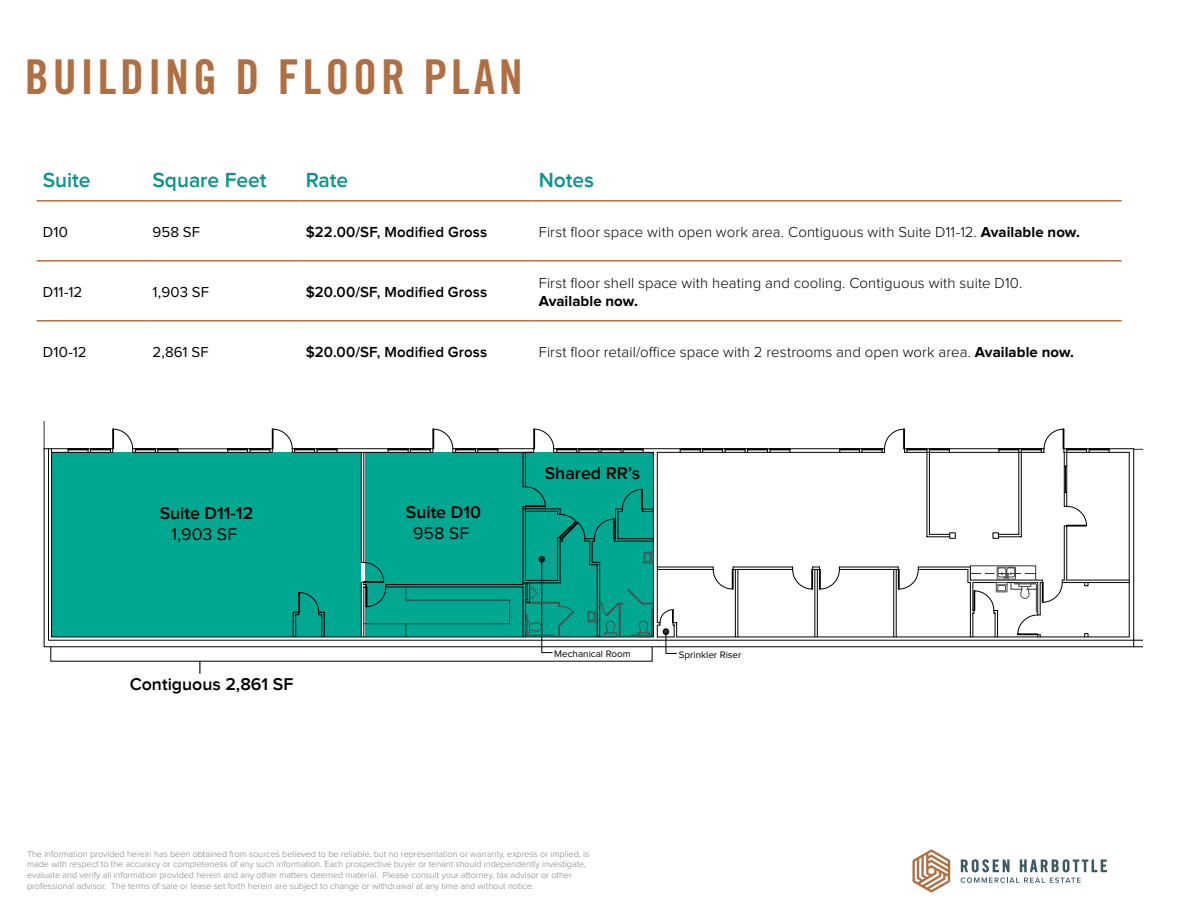
<style>
.page{position:relative;width:1188px;height:918px;background:#fff}
.page>*{position:absolute;margin:0;border:0;box-sizing:border-box;transform-origin:0 0}
.t1{font:48px "Trade Gothic LT Std Bd Cn 20";letter-spacing:.08em;color:#b06f42}
.t2{font:600 21px "Proxima Nova";color:#0a958d}
.t3{font:600 17.55px "Proxima Nova";color:#000}
.t4{font:17.55px "Proxima Nova";color:#000}
.t5{font:300 15px "Proxima Nova";letter-spacing:.01em;color:#000}
.t6{font:600 15px "Proxima Nova";letter-spacing:.01em;color:#000}
.t7{font:15px "Proxima Nova";letter-spacing:.01em;color:#000}
.t8{font:700 15px "Proxima Nova";letter-spacing:.005em;color:#000}
.t9{font:9.75px "Proxima Nova";color:#000}
.t10{font:300 9px/10.8px "Proxima Nova";color:#808080}
.s1{font-weight:700}
</style>
<div class="page">
<svg style="left:961px;top:859px;width:49px;height:13px"></svg>
<svg style="left:1020px;top:859px;width:87px;height:13px"></svg>
<svg style="left:961px;top:878px;width:120px;height:5px"></svg>
<svg style="left:912px;top:849px;width:38px;height:43px"></svg>
<hr style="left:949px;top:448px;width:50px;height:1px;background:#000">
<hr style="left:949px;top:452px;width:50px;height:1px;background:#000">
<hr style="left:790px;top:452px;width:50px;height:1px;background:#000">
<hr style="left:790px;top:448px;width:50px;height:1px;background:#000">
<hr style="left:1133px;top:449px;width:1px;height:198px;background:#000">
<hr style="left:1129px;top:452px;width:1px;height:185px;background:#000">
<hr style="left:659px;top:640px;width:475px;height:1px;background:#000">
<div style="left:48px;top:448px;width:609px;height:193px;background:#00a892"></div>
<svg style="left:1133px;top:640px;width:10px;height:8px"></svg>
<hr style="left:52px;top:637px;width:601px;height:1px;background:#000">
<hr style="left:677px;top:637px;width:452px;height:1px;background:#000">
<hr style="left:653px;top:452px;width:1px;height:185px;background:#000">
<hr style="left:657px;top:452px;width:1px;height:171px;background:#000">
<hr style="left:178px;top:452px;width:50px;height:1px;background:#000">
<hr style="left:178px;top:448px;width:50px;height:1px;background:#000">
<svg style="left:44px;top:421px;width:134px;height:32px"></svg>
<svg style="left:227px;top:429px;width:272px;height:24px"></svg>
<svg style="left:839px;top:429px;width:111px;height:24px"></svg>
<svg style="left:998px;top:429px;width:145px;height:24px"></svg>
<svg style="left:524px;top:429px;width:267px;height:24px"></svg>
<hr style="left:1067px;top:580px;width:62px;height:1px;background:#000">
<hr style="left:1066px;top:525px;width:1px;height:55px;background:#000">
<hr style="left:1066px;top:452px;width:1px;height:54px;background:#000">
<hr style="left:1064px;top:526px;width:1px;height:54px;background:#000">
<hr style="left:1064px;top:452px;width:1px;height:54px;background:#000">
<hr style="left:1062px;top:582px;width:67px;height:1px;background:#000">
<svg style="left:1084px;top:582px;width:4px;height:4px"></svg>
<svg style="left:1084px;top:633px;width:4px;height:4px"></svg>
<hr style="left:1021px;top:452px;width:1px;height:85px;background:#000">
<hr style="left:1018px;top:452px;width:1px;height:82px;background:#000">
<hr style="left:929px;top:452px;width:1px;height:82px;background:#000">
<hr style="left:927px;top:452px;width:1px;height:85px;background:#000">
<svg style="left:927px;top:534px;width:22px;height:3px"></svg>
<svg style="left:999px;top:534px;width:22px;height:3px"></svg>
<div style="left:949px;top:532px;width:7px;height:7px;border:1px solid #000"></div>
<div style="left:993px;top:532px;width:6px;height:7px;border:1px solid #000"></div>
<hr style="left:657px;top:567px;width:56px;height:1px;background:#000">
<hr style="left:733px;top:567px;width:60px;height:1px;background:#000">
<hr style="left:839px;top:567px;width:59px;height:1px;background:#000">
<hr style="left:918px;top:567px;width:52px;height:1px;background:#000">
<hr style="left:657px;top:569px;width:56px;height:1px;background:#000">
<hr style="left:732px;top:569px;width:61px;height:1px;background:#000">
<hr style="left:839px;top:569px;width:60px;height:1px;background:#000">
<hr style="left:918px;top:569px;width:50px;height:1px;background:#000">
<hr style="left:896px;top:569px;width:1px;height:68px;background:#000">
<hr style="left:893px;top:569px;width:1px;height:68px;background:#000">
<hr style="left:817px;top:569px;width:1px;height:68px;background:#000">
<hr style="left:814px;top:569px;width:1px;height:68px;background:#000">
<hr style="left:737px;top:569px;width:1px;height:68px;background:#000">
<hr style="left:735px;top:569px;width:1px;height:68px;background:#000">
<svg style="left:1064px;top:506px;width:23px;height:21px"></svg>
<svg style="left:898px;top:567px;width:21px;height:22px"></svg>
<svg style="left:792px;top:567px;width:48px;height:22px"></svg>
<svg style="left:713px;top:567px;width:21px;height:22px"></svg>
<hr style="left:525px;top:452px;width:1px;height:35px;background:#000">
<hr style="left:523px;top:452px;width:1px;height:35px;background:#000">
<hr style="left:363px;top:452px;width:1px;height:111px;background:#000">
<hr style="left:361px;top:452px;width:1px;height:111px;background:#000">
<svg style="left:293px;top:592px;width:32px;height:45px"></svg>
<hr style="left:659px;top:646px;width:475px;height:1px;background:#000">
<svg style="left:1064px;top:466px;width:3px;height:27px"></svg>
<svg style="left:967px;top:565px;width:97px;height:72px"></svg>
<svg style="left:361px;top:487px;width:316px;height:167px;background:#28a897"></svg>
<svg style="left:199px;top:661px;width:1px;height:13px"></svg>
<hr style="left:37px;top:200px;width:109px;height:2px;background:#b06f42">
<hr style="left:146px;top:200px;width:154px;height:2px;background:#b06f42">
<hr style="left:300px;top:200px;width:233px;height:2px;background:#b06f42">
<hr style="left:533px;top:200px;width:589px;height:2px;background:#b06f42">
<hr style="left:37px;top:260px;width:109px;height:2px;background:#b06f42">
<hr style="left:146px;top:260px;width:154px;height:2px;background:#b06f42">
<hr style="left:300px;top:260px;width:233px;height:2px;background:#b06f42">
<hr style="left:533px;top:260px;width:589px;height:2px;background:#b06f42">
<hr style="left:37px;top:320px;width:109px;height:2px;background:#b06f42">
<hr style="left:146px;top:320px;width:154px;height:2px;background:#b06f42">
<hr style="left:300px;top:320px;width:233px;height:2px;background:#b06f42">
<hr style="left:533px;top:320px;width:589px;height:2px;background:#b06f42">
<h1 class="t1" style="left:25px;top:48px;width:145px">BUILDING</h1>
<h1 class="t1" style="left:235px;top:48px;width:116px">D FLOOR</h1>
<h1 class="t1" style="left:423px;top:48px;width:75px">PLAN</h1>
<h2 class="t2" style="left:43px;top:168px;width:49px">Suite</h2>
<h2 class="t2" style="left:152px;top:168px;width:116px">Square Feet</h2>
<h2 class="t2" style="left:306px;top:168px;width:44px">Rate</h2>
<h2 class="t2" style="left:539px;top:168px;width:57px">Notes</h2>
<h3 class="t7" style="left:43px;top:223px;width:27px">D10</h3>
<h3 class="t7" style="left:152px;top:223px;width:49px">958 SF</h3>
<h3 class="t6" style="left:306px;top:223px;width:183px">$22.00/SF, Modified Gross</h3>
<h3 class="t5" style="left:539px;top:223px;width:543px">First floor space with open work area. Contiguous with Suite D11-12. <span class="s1">Available now.</span></h3>
<h3 class="t7" style="left:43px;top:283px;width:41px">D11-12</h3>
<h3 class="t7" style="left:152px;top:283px;width:58px">1,903 SF</h3>
<h3 class="t6" style="left:306px;top:283px;width:183px">$20.00/SF, Modified Gross</h3>
<h3 class="t5" style="left:539px;top:274px;width:485px">First floor shell space with heating and cooling. Contiguous with suite D10.</h3>
<h3 class="t8" style="left:539px;top:292px;width:101px">Available now.</h3>
<h3 class="t7" style="left:43px;top:343px;width:46px">D10-12</h3>
<h3 class="t7" style="left:152px;top:343px;width:58px">2,861 SF</h3>
<h3 class="t6" style="left:306px;top:343px;width:183px">$20.00/SF, Modified Gross</h3>
<h3 class="t5" style="left:539px;top:343px;width:537px">First floor retail/office space with 2 restrooms and open work area. <span class="s1">Available now.</span></h3>
<h3 class="t3" style="left:160px;top:503px;width:95px">Suite D11-12</h3>
<h3 class="t4" style="left:171px;top:524px;width:67px">1,903 SF</h3>
<h3 class="t3" style="left:130px;top:674px;width:165px">Contiguous 2,861 SF</h3>
<h3 class="t3" style="left:406px;top:502px;width:77px">Suite D10</h3>
<h3 class="t4" style="left:413px;top:523px;width:57px">958 SF</h3>
<h3 class="t3" style="left:545px;top:463px;width:97px">Shared RR’s</h3>
<p class="t9" style="left:554px;top:648px;width:78px">Mechanical Room</p>
<p class="t9" style="left:679px;top:649px;width:64px">Sprinkler Riser</p>
<p class="t10" style="left:27px;top:848px;width:564px">The information provided herein has been obtained from sources believed to be reliable, but no representation or warranty, express or implied, is made with respect to the accuracy or completeness of any such information. Each prospective buyer or tenant should independently investigate, evaluate and verify all information provided herein and any other matters deemed material. Please consult your attorney, tax advisor or other professional advisor. The terms of sale or lease set forth herein are subject to change or withdrawal at any time and without notice.</p>
</div>
